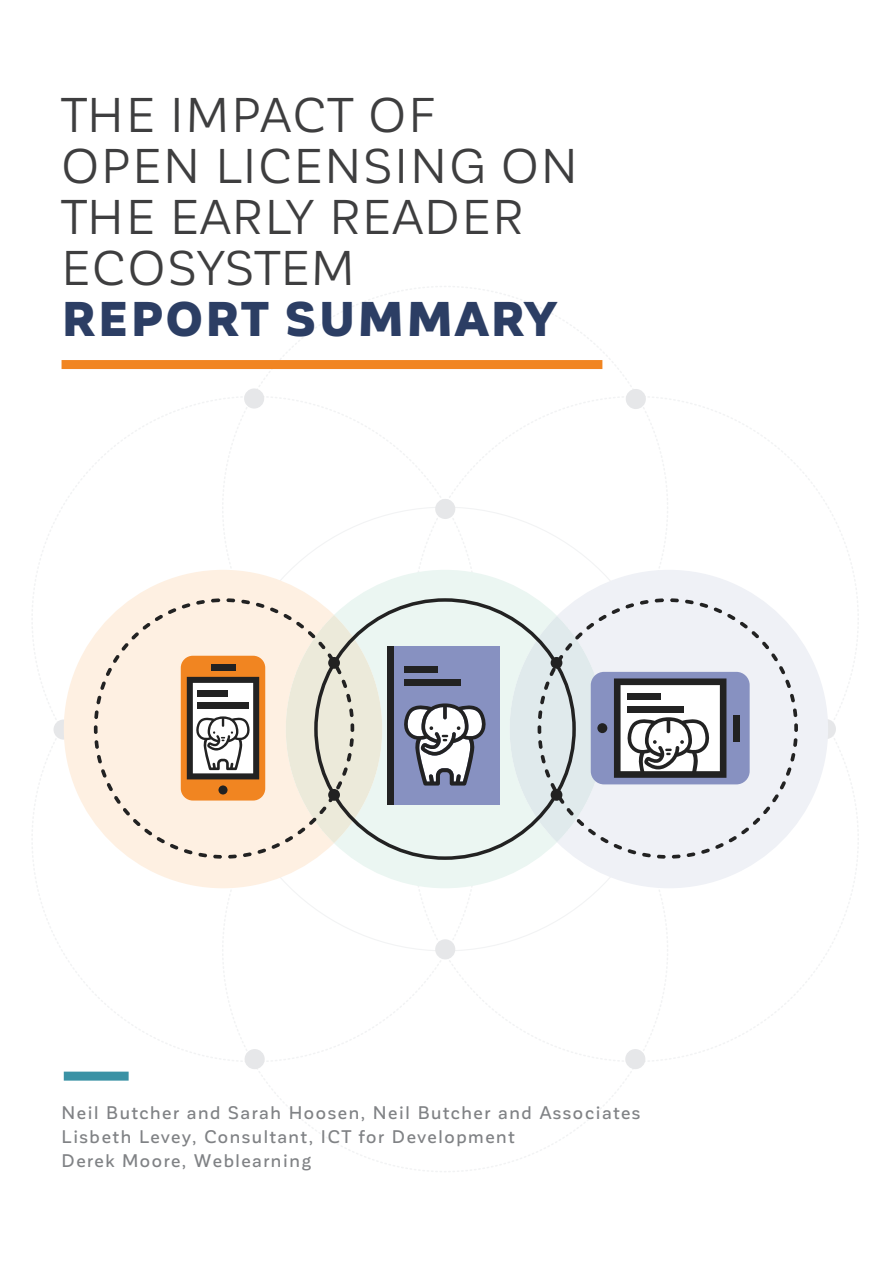
<style>
.page{position:relative;width:893px;height:1263px;background:#fff}
.page>*{position:absolute;margin:0;border:0;box-sizing:border-box;transform-origin:0 0}
.t1{font:48px/51px "Corporative Sans";letter-spacing:.06em;color:#3e3e3f}
.t2{font:900 48px "Corporative Sans";letter-spacing:.05em;color:#2c3e64}
.t3{font:500 18px "Corporative Sans";letter-spacing:.09em;color:#808285}
</style>
<div class="page">
<div style="left:54px;top:719px;width:20px;height:21px;background:#e6e7e9;border-radius:50%"></div>
<div style="left:435px;top:499px;width:20px;height:20px;background:#e6e7e9;border-radius:50%"></div>
<div style="left:626px;top:389px;width:20px;height:20px;background:#e6e7e9;border-radius:50%"></div>
<div style="left:244px;top:388px;width:20px;height:21px;background:#e6e7e9;border-radius:50%"></div>
<div style="left:625px;top:1049px;width:20px;height:20px;background:#e6e7e9;border-radius:50%"></div>
<div style="left:816px;top:719px;width:20px;height:20px;background:#e6e7e9;border-radius:50%"></div>
<div style="left:435px;top:939px;width:20px;height:20px;background:#e6e7e9;border-radius:50%"></div>
<div style="left:245px;top:1049px;width:20px;height:20px;background:#e6e7e9;border-radius:50%"></div>
<div style="left:62px;top:360px;width:540px;height:9px;background:#f18521"></div>
<div style="left:64px;top:1071px;width:65px;height:9px;background:#3b92a5"></div>
<svg style="left:355px;top:570px;width:180px;height:318px;fill:#ebf6f2"></svg>
<svg style="left:64px;top:570px;width:250px;height:318px"></svg>
<svg style="left:578px;top:570px;width:250px;height:318px;fill:#eff1f6"></svg>
<svg style="left:354px;top:598px;width:184px;height:262px;fill:#ebf6f2"></svg>
<svg style="left:94px;top:598px;width:260px;height:261px;fill:#fef0e2"></svg>
<svg style="left:538px;top:598px;width:260px;height:261px;fill:#eff1f6"></svg>
<div style="left:181px;top:656px;width:84px;height:144px;background:#f18521;border-radius:12px"></div>
<div style="left:211px;top:665px;width:24px;height:6px;background:#222"></div>
<div style="left:218px;top:785px;width:10px;height:9px;background:#222;border-radius:50%"></div>
<svg style="left:187px;top:677px;width:72px;height:102px"></svg>
<div style="left:394px;top:646px;width:106px;height:159px;background:#8791c1"></div>
<div style="left:405px;top:666px;width:33px;height:7px;background:#222"></div>
<div style="left:388px;top:646px;width:6px;height:159px;background:#222"></div>
<div style="left:405px;top:679px;width:56px;height:7px;background:#222"></div>
<svg style="left:404px;top:703px;width:82px;height:82px"></svg>
<div style="left:591px;top:672px;width:159px;height:112px;background:#8791c1;border-radius:13px"></div>
<div style="left:733px;top:715px;width:7px;height:26px;background:#222"></div>
<div style="left:597px;top:723px;width:10px;height:10px;background:#222;border-radius:50%"></div>
<svg style="left:614px;top:678px;width:112px;height:100px"></svg>
<p class="t1" style="left:62px;top:91px;width:517px">THE IMPACT OF<br>OPEN LICENSING ON<br>THE EARLY READER<br>ECOSYSTEM</p>
<p class="t2" style="left:62px;top:293px;width:497px">REPORT SUMMARY</p>
<p class="t3" style="left:62px;top:1103px;width:580px">Neil Butcher and Sarah Hoosen, Neil Butcher and Associates</p>
<p class="t3" style="left:62px;top:1127px;width:454px">Lisbeth Levey, Consultant, ICT for Development</p>
<p class="t3" style="left:62px;top:1151px;width:251px">Derek Moore, Weblearning</p>
</div>
